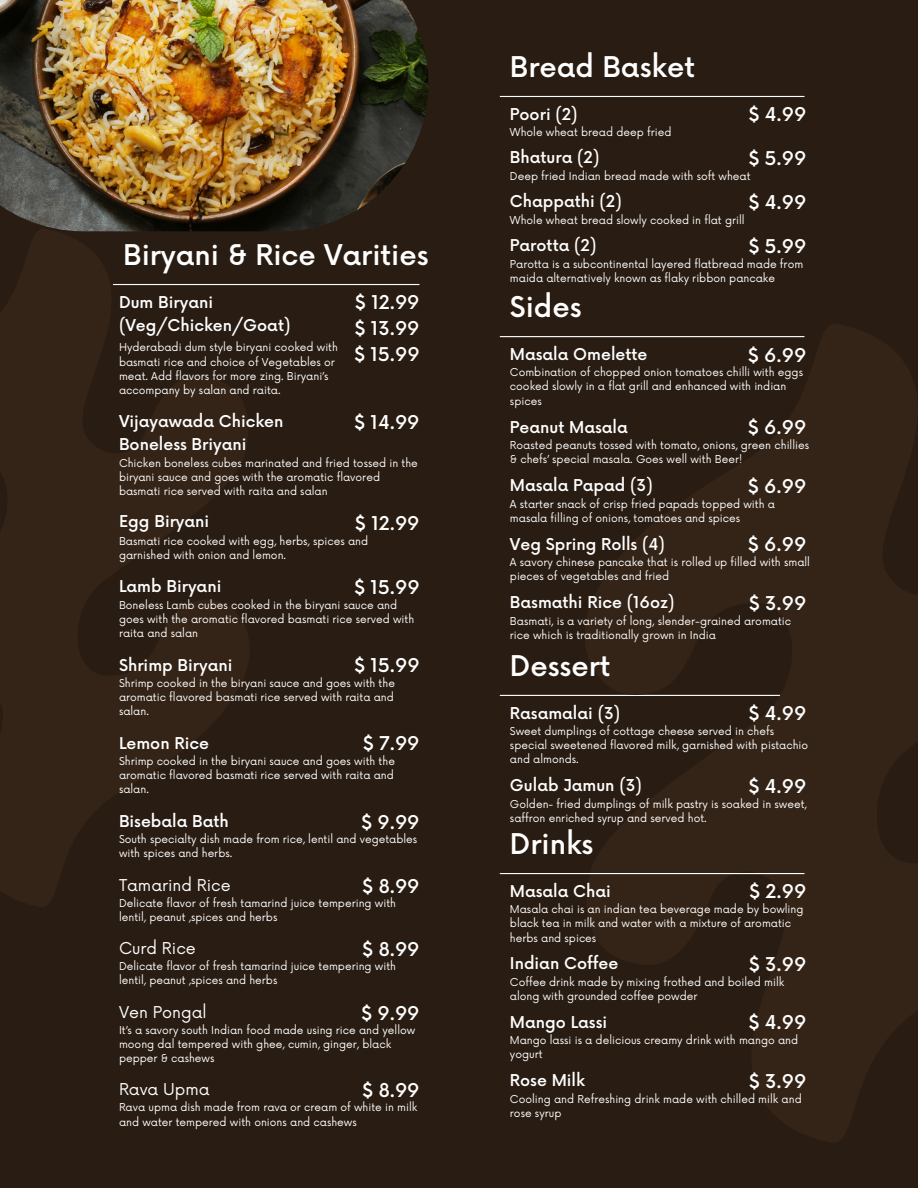
<style>
.page{position:relative;width:918px;height:1188px;background:#291c12}
.page>*{position:absolute;margin:0;border:0;box-sizing:border-box;transform-origin:0 0}
.t1{font:500 27.9px "Now";color:#fff}
.t2{font:500 18.6px "Now";color:#fff}
.t3{font:500 15.9px/23px "Now";color:#fff}
.t4{font:15.9px "Now";color:#fff}
.t5{font:10.65px/14.1px "Now";color:#fff}
</style>
<div class="page">
<svg style="left:0;top:231px;width:250px;height:676px;fill:#342417"></svg>
<hr style="left:113px;top:284px;width:306px;height:1px;background:#fff">
<hr style="left:500px;top:96px;width:304px;height:1px;background:#fff">
<hr style="left:500px;top:336px;width:304px;height:1px;background:#fff">
<hr style="left:500px;top:695px;width:304px;height:1px;background:#fff">
<svg style="left:585px;top:324px;width:333px;height:819px;fill:#342417"></svg>
<hr style="left:500px;top:873px;width:304px;height:1px;background:#fff">
<img style="left:0;top:0;width:428px;height:231px">
<p class="t1" style="left:123px;top:240px;width:307px">Biryani &amp; Rice Varities</p>
<p class="t3" style="left:119px;top:291px;width:173px">Dum Biryani (Veg/Chicken/Goat)</p>
<p class="t5" style="left:119px;top:341px;width:221px">Hyderabadi dum style biryani cooked with basmati rice and choice of Vegetables or meat. Add flavors for more zing. Biryani’s accompany by salan and raita.</p>
<p class="t2" style="left:355px;top:293px;width:66px">$ 12.99</p>
<p class="t2" style="left:355px;top:319px;width:66px">$ 13.99</p>
<p class="t2" style="left:355px;top:344px;width:67px">$ 15.99</p>
<p class="t3" style="left:119px;top:411px;width:166px">Vijayawada Chicken<br>Boneless Briyani</p>
<p class="t5" style="left:119px;top:456px;width:300px">Chicken boneless cubes marinated and fried tossed in the biryani sauce and goes with the aromatic flavored basmati rice served with raita and salan</p>
<p class="t2" style="left:355px;top:412px;width:67px">$ 14.99</p>
<p class="t2" style="left:355px;top:513px;width:66px">$ 12.99</p>
<p class="t3" style="left:119px;top:511px;width:92px">Egg Biryani</p>
<p class="t5" style="left:119px;top:535px;width:251px">Basmati rice cooked with egg, herbs, spices and garnished with onion and lemon.</p>
<p class="t3" style="left:119px;top:576px;width:104px">Lamb Biryani</p>
<p class="t5" style="left:119px;top:599px;width:297px">Boneless Lamb cubes cooked in the biryani sauce and goes with the aromatic flavored basmati rice served with raita and salan</p>
<p class="t2" style="left:355px;top:577px;width:67px">$ 15.99</p>
<p class="t3" style="left:119px;top:654px;width:115px">Shrimp Biryani</p>
<p class="t5" style="left:119px;top:677px;width:277px;text-align:justify">Shrimp cooked in the biryani sauce and goes with the aromatic flavored basmati rice served with raita and salan.</p>
<p class="t2" style="left:355px;top:656px;width:67px">$ 15.99</p>
<p class="t2" style="left:363px;top:734px;width:58px">$ 7.99</p>
<p class="t3" style="left:119px;top:732px;width:92px">Lemon Rice</p>
<p class="t5" style="left:119px;top:755px;width:277px;text-align:justify">Shrimp cooked in the biryani sauce and goes with the aromatic flavored basmati rice served with raita and salan.</p>
<p class="t3" style="left:119px;top:811px;width:111px">Bisebala Bath</p>
<p class="t5" style="left:119px;top:833px;width:300px">South specialty dish made from rice, lentil and vegetables with spices and herbs.</p>
<p class="t2" style="left:361px;top:812px;width:60px">$ 9.99</p>
<p class="t4" style="left:119px;top:876px;width:113px">Tamarind Rice</p>
<p class="t5" style="left:119px;top:896px;width:279px">Delicate flavor of fresh tamarind juice tempering with lentil, peanut ,spices and herbs</p>
<p class="t2" style="left:363px;top:876px;width:59px">$ 8.99</p>
<p class="t4" style="left:119px;top:940px;width:78px">Curd Rice</p>
<p class="t5" style="left:119px;top:960px;width:279px">Delicate flavor of fresh tamarind juice tempering with lentil, peanut ,spices and herbs</p>
<p class="t2" style="left:363px;top:939px;width:59px">$ 8.99</p>
<p class="t4" style="left:119px;top:1003px;width:89px">Ven Pongal</p>
<p class="t5" style="left:119px;top:1023px;width:298px">It’s a savory south Indian food made using rice and yellow moong dal tempered with ghee, cumin, ginger, black pepper &amp; cashews</p>
<p class="t2" style="left:361px;top:1003px;width:60px">$ 9.99</p>
<p class="t2" style="left:363px;top:1080px;width:59px">$ 8.99</p>
<p class="t4" style="left:119px;top:1081px;width:92px">Rava Upma</p>
<p class="t5" style="left:119px;top:1101px;width:300px">Rava upma dish made from rava or cream of white in milk and water tempered with onions and cashews</p>
<p class="t1" style="left:510px;top:52px;width:187px">Bread Basket</p>
<p class="t3" style="left:510px;top:103px;width:69px">Poori (2)</p>
<p class="t5" style="left:510px;top:126px;width:163px">Whole wheat bread deep fried</p>
<p class="t2" style="left:749px;top:105px;width:59px">$ 4.99</p>
<p class="t3" style="left:510px;top:147px;width:91px">Bhatura (2)</p>
<p class="t5" style="left:510px;top:170px;width:242px">Deep fried Indian bread made with soft wheat</p>
<p class="t2" style="left:749px;top:148px;width:59px">$ 5.99</p>
<p class="t3" style="left:510px;top:191px;width:113px">Chappathi (2)</p>
<p class="t5" style="left:510px;top:213px;width:236px">Whole wheat bread slowly cooked in flat grill</p>
<p class="t2" style="left:749px;top:192px;width:59px">$ 4.99</p>
<p class="t3" style="left:510px;top:235px;width:88px">Parotta (2)</p>
<p class="t5" style="left:510px;top:257px;width:295px">Parotta is a subcontinental layered flatbread made from maida alternatively known as flaky ribbon pancake</p>
<p class="t2" style="left:749px;top:236px;width:59px">$ 5.99</p>
<p class="t1" style="left:510px;top:292px;width:73px">Sides</p>
<p class="t3" style="left:510px;top:344px;width:139px">Masala Omelette</p>
<p class="t5" style="left:510px;top:366px;width:295px">Combination of chopped onion tomatoes chilli with eggs cooked slowly in a flat grill and enhanced with indian spices</p>
<p class="t2" style="left:748px;top:345px;width:60px">$ 6.99</p>
<p class="t3" style="left:510px;top:416px;width:119px">Peanut Masala</p>
<p class="t5" style="left:510px;top:439px;width:301px">Roasted peanuts tossed with tomato, onions, green chillies &amp; chefs’ special masala. Goes well with Beer!</p>
<p class="t2" style="left:748px;top:418px;width:60px">$ 6.99</p>
<p class="t3" style="left:510px;top:475px;width:144px">Masala Papad (3)</p>
<p class="t5" style="left:510px;top:497px;width:267px">A starter snack of crisp fried papads topped with a masala filling of onions, tomatoes and spices</p>
<p class="t2" style="left:748px;top:476px;width:60px">$ 6.99</p>
<p class="t3" style="left:510px;top:533px;width:157px">Veg Spring Rolls (4)</p>
<p class="t5" style="left:510px;top:556px;width:302px">A savory chinese pancake that is rolled up filled with small pieces of vegetables and fried</p>
<p class="t2" style="left:748px;top:535px;width:60px">$ 6.99</p>
<p class="t3" style="left:510px;top:592px;width:166px">Basmathi Rice (16oz)</p>
<p class="t5" style="left:510px;top:614px;width:283px">Basmati, is a variety of long, slender-grained aromatic rice which is traditionally grown in India</p>
<p class="t2" style="left:749px;top:593px;width:59px">$ 3.99</p>
<p class="t1" style="left:510px;top:651px;width:102px">Dessert</p>
<p class="t3" style="left:510px;top:702px;width:112px">Rasamalai (3)</p>
<p class="t5" style="left:510px;top:725px;width:300px">Sweet dumplings of cottage cheese served in chefs special sweetened flavored milk, garnished with pistachio and almonds.</p>
<p class="t2" style="left:749px;top:704px;width:59px">$ 4.99</p>
<p class="t3" style="left:510px;top:775px;width:133px">Gulab Jamun (3)</p>
<p class="t5" style="left:510px;top:797px;width:298px">Golden- fried dumplings of milk pastry is soaked in sweet, saffron enriched syrup and served hot.</p>
<p class="t2" style="left:749px;top:776px;width:59px">$ 4.99</p>
<p class="t1" style="left:510px;top:829px;width:85px">Drinks</p>
<p class="t3" style="left:510px;top:880px;width:102px">Masala Chai</p>
<p class="t5" style="left:510px;top:903px;width:295px">Masala chai is an indian tea beverage made by bowling black tea in milk and water with a mixture of aromatic herbs and spices</p>
<p class="t2" style="left:750px;top:882px;width:58px">$ 2.99</p>
<p class="t3" style="left:510px;top:953px;width:110px">Indian Coffee</p>
<p class="t5" style="left:510px;top:976px;width:276px">Coffee drink made by mixing frothed and boiled milk along with grounded coffee powder</p>
<p class="t2" style="left:749px;top:954px;width:59px">$ 3.99</p>
<p class="t2" style="left:749px;top:1013px;width:59px">$ 4.99</p>
<p class="t3" style="left:510px;top:1012px;width:99px">Mango Lassi</p>
<p class="t5" style="left:510px;top:1034px;width:290px">Mango lassi is a delicious creamy drink with mango and yogurt</p>
<p class="t3" style="left:510px;top:1070px;width:77px">Rose Milk</p>
<p class="t5" style="left:510px;top:1092px;width:293px">Cooling and Refreshing drink made with chilled milk and rose syrup</p>
<p class="t2" style="left:749px;top:1071px;width:59px">$ 3.99</p>
</div>
